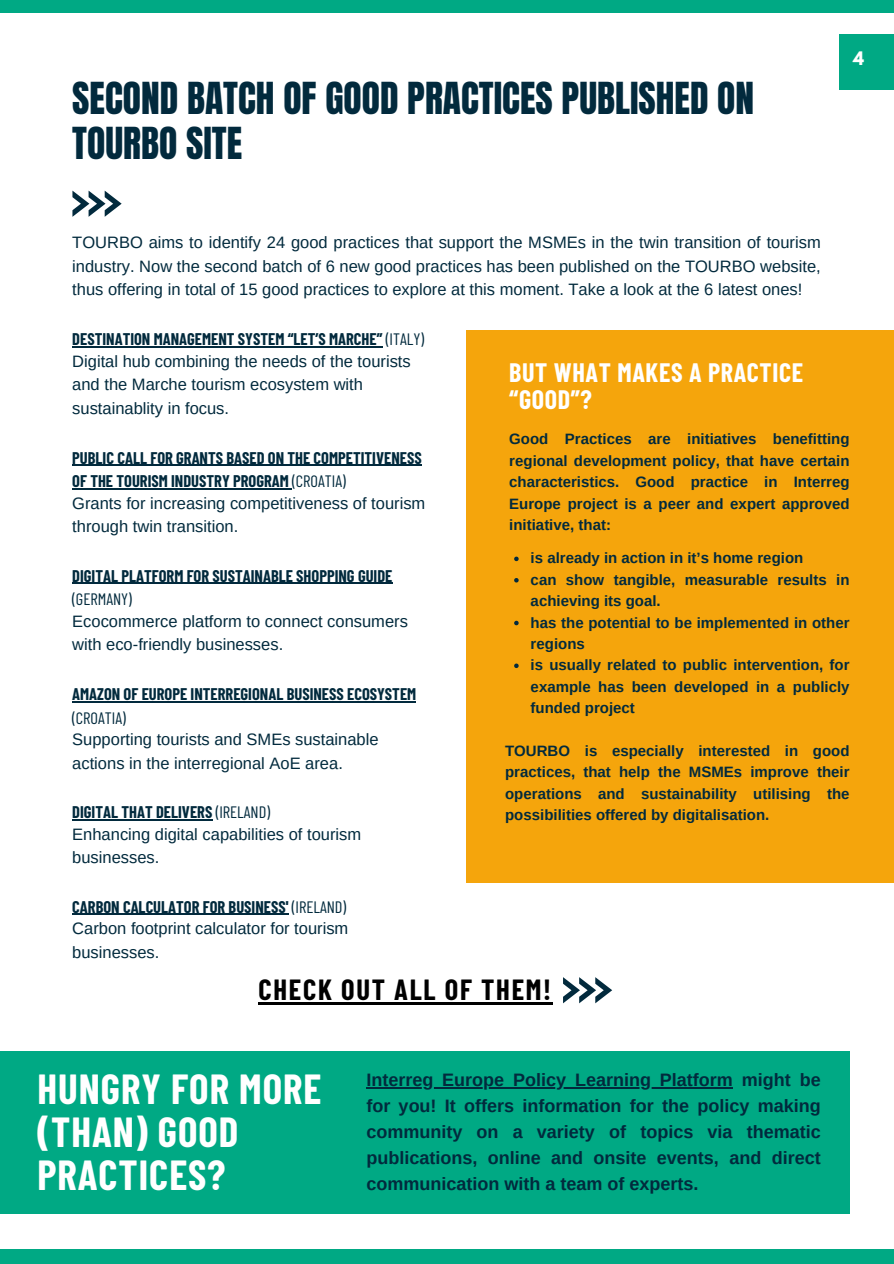
<style>
.page{position:relative;width:894px;height:1264px;background:#fff}
.page>*{position:absolute;margin:0;border:0;box-sizing:border-box;transform-origin:0 0}
.t1{font:700 41.1px/42.8px "Barlow Condensed";letter-spacing:.025em;color:#fff}
.t2{font:37.5px/45px "Anton";color:#022a3d}
.t3{font:700 28.5px "Barlow Condensed";letter-spacing:.06em;color:#000}
.t4{font:700 26.1px/27px "Barlow Condensed";letter-spacing:.025em;color:#fff}
.t5{font:700 18px/25.8px "Arimo";color:#022a3d;text-align:justify}
.t6{font:16.5px/23.7px "Arimo";color:#022a3d}
.t7{font:700 16.5px/23.7px "Barlow Condensed";color:#022a3d}
.t8{font:16.5px "Barlow Condensed";color:#022a3d}
.t9{font:700 16.5px "League Spartan";color:#fff}
.t10{font:700 15px/21.3px "Arimo";color:#022a3d;text-align:justify}
.s1{font-weight:400}
</style>
<div class="page">
<div style="left:0;top:0;width:893px;height:12px;background:#00a984"></div>
<div style="left:0;top:1249px;width:893px;height:14px;background:#00a984"></div>
<hr style="left:72px;top:346px;width:310px;height:1px;background:#022a3d">
<hr style="left:72px;top:464px;width:349px;height:2px;background:#022a3d">
<hr style="left:72px;top:488px;width:220px;height:1px;background:#022a3d">
<hr style="left:72px;top:583px;width:320px;height:1px;background:#022a3d">
<hr style="left:72px;top:701px;width:344px;height:1px;background:#022a3d">
<hr style="left:72px;top:819px;width:140px;height:1px;background:#022a3d">
<hr style="left:72px;top:913px;width:216px;height:1px;background:#022a3d">
<svg style="left:72px;top:191px;width:50px;height:25px"></svg>
<div style="left:839px;top:34px;width:54px;height:55px;background:#00a984"></div>
<svg style="left:563px;top:977px;width:49px;height:26px"></svg>
<div style="left:0;top:1051px;width:849px;height:163px;background:#00a984"></div>
<hr style="left:366px;top:1087px;width:366px;height:1px;background:#022a3d">
<div style="left:465px;top:330px;width:428px;height:552px;background:#f5a50c"></div>
<svg style="left:514px;top:556px;width:4px;height:5px"></svg>
<svg style="left:514px;top:578px;width:4px;height:4px"></svg>
<svg style="left:514px;top:620px;width:4px;height:5px"></svg>
<svg style="left:514px;top:663px;width:4px;height:5px"></svg>
<hr style="left:258px;top:1002px;width:294px;height:2px;background:#000">
<p class="t2" style="left:72px;top:76px;width:683px">SECOND BATCH OF GOOD PRACTICES PUBLISHED ON<br>TOURBO SITE</p>
<p class="t6" style="left:72px;top:230px;width:749px;text-align:justify">TOURBO aims to identify 24 good practices that support the MSMEs in the twin transition of tourism industry. Now the second batch of 6 new good practices has been published on the TOURBO website, thus offering in total of 15 good practices to explore at this moment. Take a look at the 6 latest ones!</p>
<h2 class="t9" style="left:852px;top:51px;width:12px">4</h2>
<p class="t7" style="left:72px;top:327px;width:353px">DESTINATION MANAGEMENT SYSTEM “LET’S MARCHE” <span class="s1">(ITALY)</span></p>
<p class="t6" style="left:72px;top:349px;width:340px">Digital hub combining the needs of the tourists and the Marche tourism ecosystem with sustainablity in focus.</p>
<p class="t7" style="left:72px;top:445px;width:351px">PUBLIC CALL FOR GRANTS BASED ON THE COMPETITIVENESS<br>OF THE TOURISM INDUSTRY PROGRAM <span class="s1">(CROATIA)</span></p>
<p class="t6" style="left:72px;top:491px;width:354px">Grants for increasing competitiveness of tourism through twin transition.</p>
<p class="t7" style="left:72px;top:563px;width:321px">DIGITAL PLATFORM FOR SUSTAINABLE SHOPPING GUIDE</p>
<p class="t8" style="left:72px;top:589px;width:61px">(GERMANY)</p>
<p class="t6" style="left:72px;top:609px;width:337px">Ecocommerce platform to connect consumers with eco-friendly businesses.</p>
<p class="t7" style="left:72px;top:681px;width:345px">AMAZON OF EUROPE INTERREGIONAL BUSINESS ECOSYSTEM</p>
<p class="t8" style="left:72px;top:707px;width:55px">(CROATIA)</p>
<p class="t6" style="left:72px;top:727px;width:308px">Supporting tourists and SMEs sustainable actions in the interregional AoE area.</p>
<p class="t7" style="left:72px;top:799px;width:199px">DIGITAL THAT DELIVERS <span class="s1">(IRELAND)</span></p>
<p class="t6" style="left:72px;top:822px;width:290px">Enhancing digital capabilities of tourism businesses.</p>
<p class="t7" style="left:72px;top:894px;width:275px">CARBON CALCULATOR FOR BUSINESS' <span class="s1">(IRELAND)</span></p>
<p class="t6" style="left:72px;top:916px;width:277px">Carbon footprint calculator for tourism businesses.</p>
<p class="t4" style="left:509px;top:358px;width:295px">BUT WHAT MAKES A PRACTICE “GOOD”?</p>
<p class="t10" style="left:509px;top:428px;width:341px">Good Practices are initiatives benefitting regional development policy, that have certain characteristics. Good practice in Interreg Europe project is a peer and expert approved initiative, that:</p>
<p class="t10" style="left:530px;top:547px;width:274px">is already in action in it’s home region</p>
<p class="t10" style="left:530px;top:569px;width:320px">can show tangible, measurable results in achieving its goal.</p>
<p class="t10" style="left:530px;top:611px;width:320px">has the potential to be implemented in other regions</p>
<p class="t10" style="left:530px;top:654px;width:320px">is usually related to public intervention, for example has been developed in a publicly funded project</p>
<h3 class="t10" style="left:505px;top:740px;width:346px">TOURBO is especially interested in good practices, that help the MSMEs improve their operations and sustainability utilising the possibilities offered by digitalisation.</h3>
<p class="t3" style="left:258px;top:971px;width:294px">CHECK OUT ALL OF THEM!</p>
<h6 class="t1" style="left:37px;top:1066px;width:285px">HUNGRY FOR MORE (THAN) GOOD<br>PRACTICES?</h6>
<h3 class="t5" style="left:366px;top:1067px;width:456px">Interreg Europe Policy Learning Platform might be for you! It offers information for the policy making community on a variety of topics via thematic publications, online and onsite events, and direct communication with a team of experts.</h3>
</div>
